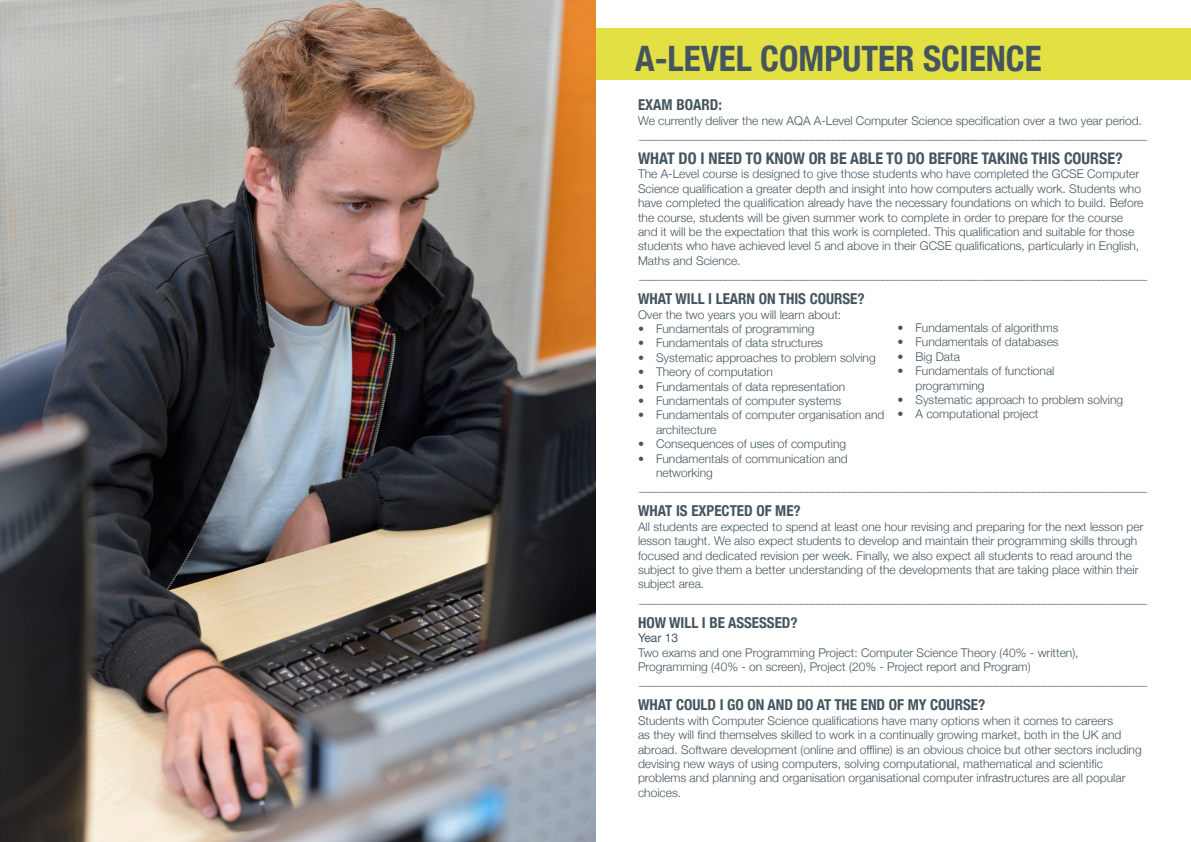
<style>
.page{position:relative;width:1191px;height:842px;background:#fff}
.page>*{position:absolute;margin:0;border:0;box-sizing:border-box;transform-origin:0 0}
.header_white_NEW{font:700 condensed 35px "Helvetica Neue";color:#45555f}
.t1{font:700 condensed 16px "Helvetica Neue";color:#45555f}
.t2{font:700 condensed 15px "Helvetica Neue";color:#45555f}
.t3{font:300 12px/14.4px "Helvetica Neue";color:#45555f}
.t4{font:12px "Helvetica Neue";color:#45555f}
</style>
<div class="page">
<div style="left:595px;top:28px;width:596px;height:52px;background:#e2e043"></div>
<img style="left:0;top:0;width:595px;height:842px">
<p class="header_white_NEW" style="left:635px;top:30px;width:408px">A-LEVEL COMPUTER SCIENCE</p>
<p class="t2" style="left:638px;top:92px;width:85px">EXAM BOARD:</p>
<p class="t3" style="left:638px;top:112px;width:505px">We currently deliver the new AQA A-Level Computer Science specification over a two year period.</p>
<p class="t3" style="left:639px;top:127px;width:510px">______________________________________________________________________________________________</p>
<p class="t1" style="left:638px;top:145px;width:486px">WHAT DO I NEED TO KNOW OR BE ABLE TO DO BEFORE TAKING THIS COURSE?</p>
<p class="t3" style="left:638px;top:166px;width:507px">The A-Level course is designed to give those students who have completed the GCSE Computer Science qualification a greater depth and insight into how computers actually work. Students who have completed the qualification already have the necessary foundations on which to build. Before the course, students will be given summer work to complete in order to prepare for the course and it will be the expectation that this work is completed. This qualification and suitable for those students who have achieved level 5 and above in their GCSE qualifications, particularly in English, Maths and Science.</p>
<p class="t3" style="left:639px;top:267px;width:510px">______________________________________________________________________________________________</p>
<p class="t2" style="left:638px;top:286px;width:228px">WHAT WILL I LEARN ON THIS COURSE?</p>
<p class="t3" style="left:638px;top:306px;width:205px">Over the two years you will learn about:</p>
<p class="t3" style="left:638px;top:321px;width:178px">• Fundamentals of programming</p>
<p class="t3" style="left:638px;top:335px;width:186px">• Fundamentals of data structures</p>
<p class="t3" style="left:638px;top:349px;width:239px">• Systematic approaches to problem solving</p>
<p class="t3" style="left:638px;top:364px;width:136px">• Theory of computation</p>
<p class="t3" style="left:638px;top:378px;width:209px">• Fundamentals of data representation</p>
<p class="t3" style="left:638px;top:393px;width:205px">• Fundamentals of computer systems</p>
<p class="t3" style="left:656px;top:407px;width:230px;text-indent:-18px">• Fundamentals of computer organisation and architecture</p>
<p class="t3" style="left:638px;top:436px;width:210px">• Consequences of uses of computing</p>
<p class="t3" style="left:656px;top:450px;width:193px;text-indent:-18px">• Fundamentals of communication and networking</p>
<p class="t3" style="left:639px;top:479px;width:510px">______________________________________________________________________________________________</p>
<p class="t2" style="left:638px;top:498px;width:164px">WHAT IS EXPECTED OF ME?</p>
<p class="t3" style="left:638px;top:518px;width:507px">All students are expected to spend at least one hour revising and preparing for the next lesson per lesson taught. We also expect students to develop and maintain their programming skills through focused and dedicated revision per week. Finally, we also expect all students to read around the subject to give them a better understanding of the developments that are taking place within their subject area.</p>
<p class="t3" style="left:639px;top:590px;width:510px">______________________________________________________________________________________________</p>
<p class="t2" style="left:638px;top:610px;width:161px">HOW WILL I BE ASSESSED?</p>
<p class="t4" style="left:638px;top:629px;width:42px">Year 13</p>
<p class="t3" style="left:638px;top:644px;width:442px">Two exams and one Programming Project: Computer Science Theory (40% - written),<br>Programming (40% - on screen), Project (20% - Project report and Program)</p>
<p class="t3" style="left:639px;top:673px;width:510px">______________________________________________________________________________________________</p>
<p class="t2" style="left:638px;top:692px;width:349px">WHAT COULD I GO ON AND DO AT THE END OF MY COURSE?</p>
<p class="t3" style="left:638px;top:712px;width:505px">Students with Computer Science qualifications have many options when it comes to careers<br>as they will find themselves skilled to work in a continually growing market, both in the UK and abroad. Software development (online and offline) is an obvious choice but other sectors including devising new ways of using computers, solving computational, mathematical and scientific problems and planning and organisation organisational computer infrastructures are all popular choices.</p>
<p class="t3" style="left:897px;top:320px;width:162px">• Fundamentals of algorithms</p>
<p class="t3" style="left:897px;top:334px;width:163px">• Fundamentals of databases</p>
<p class="t3" style="left:897px;top:348px;width:64px">• Big Data</p>
<p class="t3" style="left:915px;top:363px;width:140px;text-indent:-18px">• Fundamentals of functional programming</p>
<p class="t3" style="left:897px;top:392px;width:227px">• Systematic approach to problem solving</p>
<p class="t3" style="left:897px;top:406px;width:142px">• A computational project</p>
</div>
